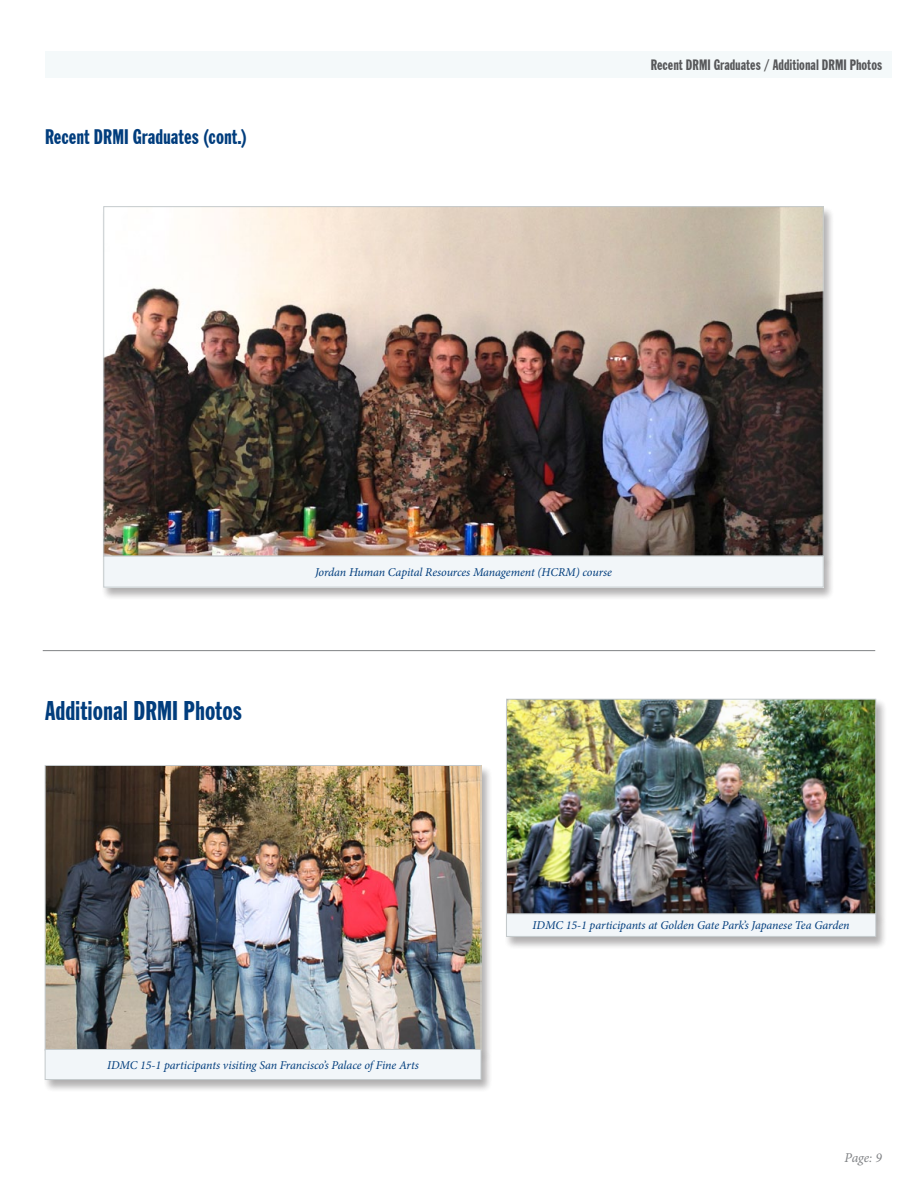
<style>
.page{position:relative;width:918px;height:1188px;background:#fff}
.page>*{position:absolute;margin:0;border:0;box-sizing:border-box;transform-origin:0 0}
.t1{font:extra-condensed 27px "Franklin Gothic BT";color:#013d7d}
.t2{font:extra-condensed 21px "Franklin Gothic BT";color:#013d7d}
.t3{font:extra-condensed 15px "Franklin Gothic BT";color:#57585a}
.t4{font:italic 13.5px "Minion Pro";color:#808285}
.t5{font:italic 12px "Minion Pro";letter-spacing:-.01em;color:#013d7d}
</style>
<div class="page">
<div style="left:45px;top:51px;width:846px;height:27px;background:#f4f9fa"></div>
<img style="left:106px;top:208px;width:715px;height:346px">
<div style="left:101px;top:555px;width:734px;height:45px;background:#231f20;opacity:.2"></div>
<div style="left:104px;top:556px;width:719px;height:31px;background:#f2f6f9"></div>
<div style="left:104px;top:556px;width:719px;height:31px;border:1px solid #c4cacc"></div>
<div style="left:43px;top:764px;width:450px;height:299px;background:#231f20;opacity:.2"></div>
<img style="left:47px;top:767px;width:432px;height:281px">
<div style="left:43px;top:1048px;width:450px;height:44px;background:#231f20;opacity:.2"></div>
<div style="left:45px;top:1049px;width:436px;height:31px;background:#f2f6f9"></div>
<div style="left:45px;top:1049px;width:436px;height:31px;border:1px solid #c4cacc"></div>
<div style="left:504px;top:698px;width:383px;height:229px;background:#231f20;opacity:.2"></div>
<img style="left:508px;top:701px;width:366px;height:211px">
<div style="left:506px;top:699px;width:370px;height:215px;border:1px solid #c4cacc"></div>
<div style="left:504px;top:913px;width:383px;height:36px;background:#231f20;opacity:.2"></div>
<div style="left:507px;top:914px;width:369px;height:22px;background:#f2f6f9"></div>
<div style="left:506px;top:914px;width:370px;height:23px;border:1px solid #c4cacc"></div>
<hr style="left:43px;top:650px;width:832px;height:1px;background:#808285">
<h2 class="t2" style="left:45px;top:124px;width:204px">Recent DRMI Graduates (cont.)</h2>
<p class="t3" style="left:651px;top:56px;width:233px">Recent DRMI Graduates / Additional DRMI Photos</p>
<h1 class="t1" style="left:45px;top:695px;width:199px">Additional DRMI Photos</h1>
<p class="t5" style="left:315px;top:564px;width:298px">Jordan Human Capital Resources Management (HCRM) course</p>
<p class="t5" style="left:533px;top:917px;width:319px">IDMC 15-1 participants at Golden Gate Park’s Japanese Tea Garden</p>
<p class="t5" style="left:107px;top:1057px;width:313px">IDMC 15-1 participants visiting San Francisco’s Palace of Fine Arts</p>
<p class="t4" style="left:845px;top:1148px;width:39px">Page: 9</p>
</div>
